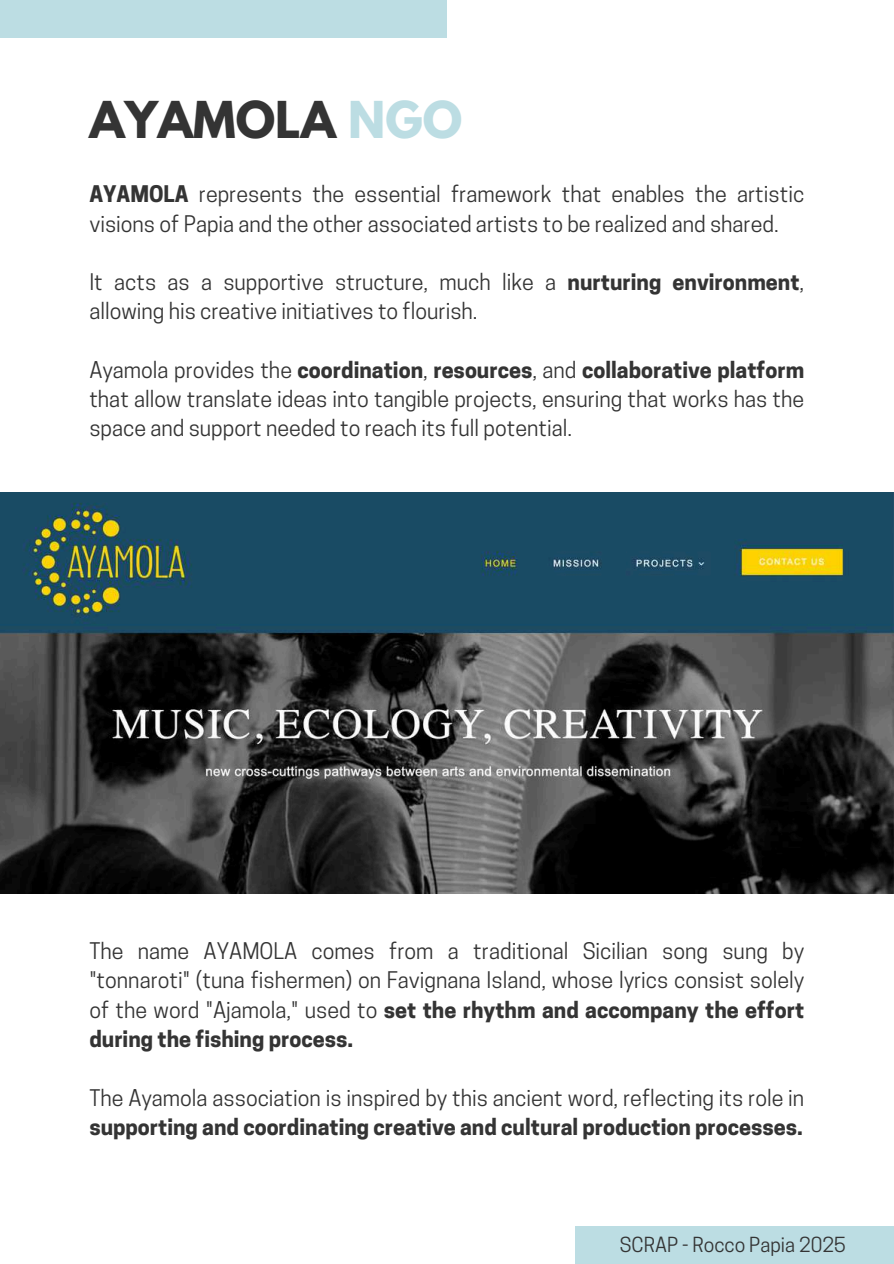
<style>
.page{position:relative;width:894px;height:1264px;background:#fff}
.page>*{position:absolute;margin:0;border:0;box-sizing:border-box;transform-origin:0 0}
.t1{font:700 45px "League Spartan";color:#343434}
.t2{font:21.45px/29.2px "Cooper Hewitt";color:#343434}
.t3{font:700 21.45px "Cooper Hewitt";color:#343434}
.t4{font:19.5px "Cooper Hewitt";color:#343434}
.s1{color:#bcdde3}
.s2{font-weight:700}
</style>
<div class="page">
<img style="left:0;top:492px;width:893px;height:402px">
<div style="left:0;top:0;width:446px;height:37px;background:#bcdde3"></div>
<div style="left:575px;top:1226px;width:318px;height:37px;background:#bcdde3"></div>
<h1 class="t1" style="left:89px;top:98px;width:374px">AYAMOLA <span class="s1">NGO</span></h1>
<p class="t2" style="left:89px;top:182px;width:716px"><span class="s2">AYAMOLA</span> represents the essential framework that enables the artistic visions of Papia and the other associated artists to be realized and shared.</p>
<p class="t2" style="left:89px;top:270px;width:716px">It acts as a supportive structure, much like a <span class="s2">nurturing environment</span>, allowing his creative initiatives to flourish.</p>
<p class="t2" style="left:89px;top:358px;width:716px;text-align:justify">Ayamola provides the <span class="s2">coordination</span>, <span class="s2">resources</span>, and <span class="s2">collaborative platform </span>that allow translate ideas into tangible projects, ensuring that works has the space and support needed to reach its full potential.</p>
<p class="t2" style="left:89px;top:939px;width:716px;text-align:justify">The name AYAMOLA comes from a traditional Sicilian song sung by "tonnaroti" (tuna fishermen) on Favignana Island, whose lyrics consist solely of the word "Ajamola," used to <span class="s2">set the rhythm and accompany the effort during the fishing process.</span></p>
<p class="t2" style="left:89px;top:1085px;width:716px">The Ayamola association is inspired by this ancient word, reflecting its role in</p>
<p class="t3" style="left:89px;top:1118px;width:715px">supporting and coordinating creative and cultural production processes.</p>
<p class="t4" style="left:619px;top:1237px;width:227px">SCRAP - Rocco Papia 2025</p>
</div>
